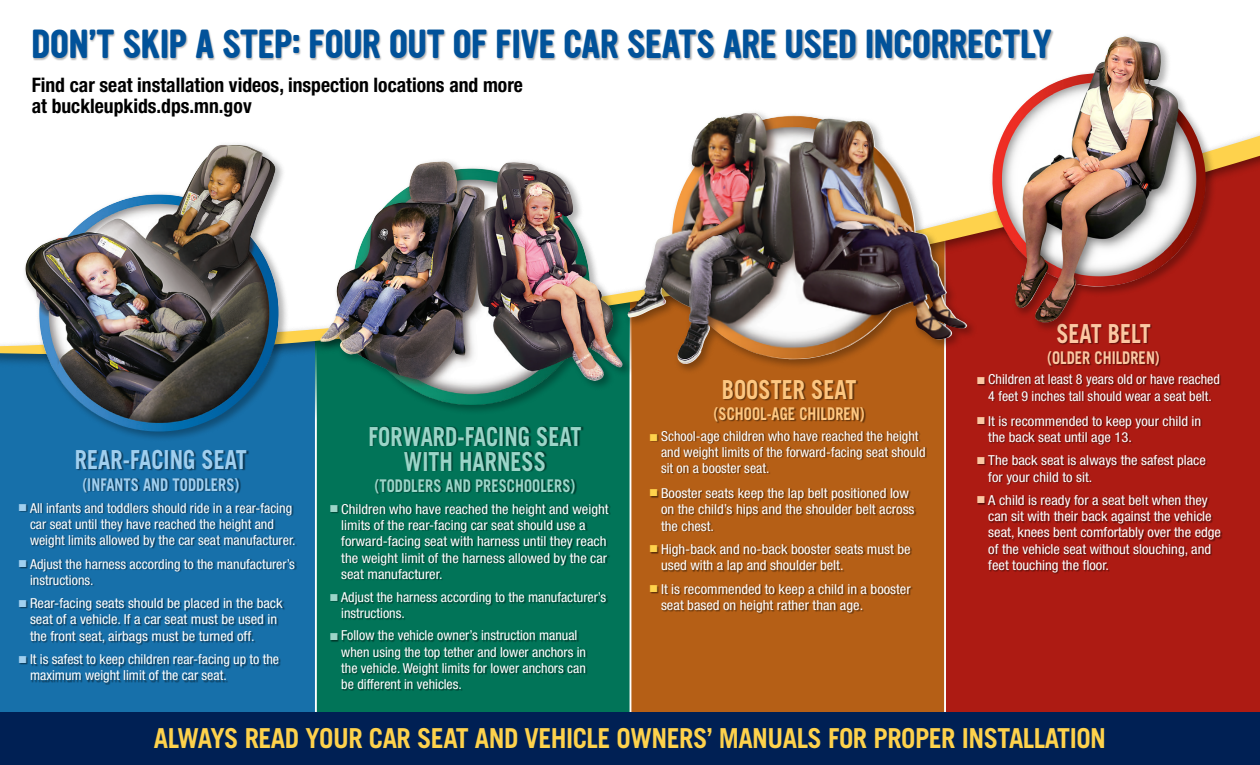
<style>
.page{position:relative;width:1260px;height:765px;background:#fff}
.page>*{position:absolute;margin:0;border:0;box-sizing:border-box;transform-origin:0 0}
.t1{font:700 35px "Ultramagnetic";color:#01529a;scale:.94 1}
.t2{font:700 27.5px "Trade Gothic LT Std";letter-spacing:-.02em;color:#fed24c;scale:.94 1}
.Seat_Title{font:700 26.25px/25px "Trade Gothic LT Std";color:#9bd5c8;text-align:center;scale:.84 1}
.Seat_Title-2{font:700 26.25px "Trade Gothic LT Std";color:#a0cfef;scale:.84 1}
.Seat_Title-3{font:700 26.25px "Trade Gothic LT Std";color:#fdc781;scale:.84 1}
.Seat_Title-4{font:700 26.25px "Trade Gothic LT Std";color:#fcc7a2;scale:.84 1}
.t3{font:700 condensed 20px/21.2px "Helvetica Neue";color:#000}
.Seat_Title_Subhead{font:700 17.5px "Trade Gothic LT Std";color:#9bd5c8;scale:.84 1}
.Seat_Title_Subhead-2{font:700 17.5px "Trade Gothic LT Std";color:#fdc781;scale:.84 1}
.Seat_Title_Subhead-3{font:700 17.5px "Trade Gothic LT Std";color:#a0cfef;scale:.84 1}
.Seat_Title_Subhead-4{font:700 17.5px "Trade Gothic LT Std";color:#fcc7a2;scale:.84 1}
.Body_Text{font:condensed 13.75px/16.2px "Helvetica Neue";color:#fff;scale:1.06 1}
.Body_Text-2{font:condensed 13.75px/16.2px "Helvetica Neue";color:#fff}
.s1{color:#a0cfef}
.s2{color:#9bd5c8}
.s3{color:#fed24c}
.s4{color:#fcc7a2}
</style>
<div class="page">
<div style="left:946px;top:369px;width:314px;height:344px;background:#ad1b13"></div>
<div style="left:0;top:369px;width:315px;height:344px;background:#1770aa"></div>
<div style="left:631px;top:375px;width:313px;height:338px;background:#b55f16"></div>
<div style="left:317px;top:416px;width:313px;height:297px;background:#017458"></div>
<div style="left:33px;top:30px;width:1021px;height:31px;background:#000;opacity:.3"></div>
<svg style="left:0;top:134px;width:1260px;height:220px"></svg>
<div style="left:0;top:713px;width:1260px;height:52px;background:#002054"></div>
<div style="left:623px;top:109px;width:355px;height:266px;background:#000;opacity:.3"></div>
<img style="left:627px;top:113px;width:127px;height:216px">
<div style="left:977px;top:323px;width:245px;height:251px;background:#000;opacity:.5"></div>
<div style="left:650px;top:379px;width:277px;height:235px;background:#000;opacity:.5"></div>
<div style="left:330px;top:426px;width:280px;height:265px;background:#000;opacity:.5"></div>
<div style="left:19px;top:450px;width:277px;height:235px;background:#000;opacity:.5"></div>
<div style="left:317px;top:158px;width:316px;height:258px;background:#000;opacity:.3"></div>
<img style="left:320px;top:162px;width:303px;height:243px">
<div style="left:21px;top:141px;width:269px;height:301px;background:#000;opacity:.3"></div>
<img style="left:24px;top:145px;width:255px;height:287px">
<div style="left:989px;top:33px;width:228px;height:301px;background:#000;opacity:.3"></div>
<img style="left:992px;top:37px;width:217px;height:287px">
<p class="t1" style="left:32px;top:19px;width:1087px">DON’T SKIP A STEP: FOUR OUT OF FIVE CAR SEATS ARE USED INCORRECTLY</p>
<p class="t3" style="left:32px;top:74px;width:493px">Find car seat installation videos, inspection locations and more at buckleupkids.dps.mn.gov</p>
<p class="Seat_Title-2" style="left:75px;top:444px;width:206px">REAR-FACING SEAT</p>
<p class="Seat_Title_Subhead-3" style="left:82px;top:474px;width:189px">(INFANTS AND TODDLERS)</p>
<p class="Body_Text-2" style="left:30px;top:500px;width:267px;text-indent:-11px"><span class="s1">■</span> All infants and toddlers should ride in a rear-facing car seat until they have reached the height and weight limits allowed by the car seat manufacturer.</p>
<p class="Body_Text-2" style="left:30px;top:555px;width:267px;text-indent:-11px"><span class="s1">■</span> Adjust the harness according to the manufacturer’s instructions.</p>
<p class="Body_Text" style="left:30px;top:595px;width:240px;text-indent:-11px"><span class="s1">■</span> Rear-facing seats should be placed in the back seat of a vehicle. If a car seat must be used in the front seat, airbags must be turned off.</p>
<p class="Body_Text-2" style="left:30px;top:651px;width:251px;text-indent:-11px"><span class="s1">■</span> It is safest to keep children rear-facing up to the maximum weight limit of the car seat.</p>
<p class="Seat_Title" style="left:368px;top:423px;width:255px">FORWARD-FACING SEAT<br>WITH HARNESS</p>
<p class="Seat_Title_Subhead" style="left:375px;top:475px;width:241px">(TODDLERS AND PRESCHOOLERS)</p>
<p class="Body_Text" style="left:341px;top:501px;width:254px;text-indent:-11px"><span class="s2">■</span> Children who have reached the height and weight limits of the rear-facing car seat should use a forward-facing seat with harness until they reach the weight limit of the harness allowed by the car seat manufacturer.</p>
<p class="Body_Text-2" style="left:341px;top:589px;width:267px;text-indent:-11px"><span class="s2">■</span> Adjust the harness according to the manufacturer’s instructions.</p>
<p class="Body_Text-2" style="left:341px;top:627px;width:246px;text-indent:-11px"><span class="s2">■</span> Follow the vehicle owner’s instruction manual when using the top tether and lower anchors in the vehicle. Weight limits for lower anchors can be different in vehicles.</p>
<p class="Seat_Title-3" style="left:722px;top:373px;width:162px">BOOSTER SEAT</p>
<p class="Seat_Title_Subhead-2" style="left:714px;top:403px;width:181px">(SCHOOL-AGE CHILDREN)</p>
<p class="Body_Text-2" style="left:661px;top:427px;width:266px;text-indent:-11px"><span class="s3">■</span> School-age children who have reached the height and weight limits of the forward-facing seat should sit on a booster seat.</p>
<p class="Body_Text" style="left:661px;top:485px;width:241px;text-indent:-11px"><span class="s3">■</span> Booster seats keep the lap belt positioned low on the child’s hips and the shoulder belt across the chest.</p>
<p class="Body_Text" style="left:661px;top:541px;width:237px;text-indent:-11px"><span class="s3">■</span> High-back and no-back booster seats must be used with a lap and shoulder belt.</p>
<p class="Body_Text" style="left:661px;top:581px;width:237px;text-indent:-11px"><span class="s3">■</span> It is recommended to keep a child in a booster seat based on height rather than age.</p>
<p class="Seat_Title-4" style="left:1056px;top:317px;width:114px">SEAT BELT</p>
<p class="Seat_Title_Subhead-4" style="left:1047px;top:347px;width:136px">(OLDER CHILDREN)</p>
<p class="Body_Text-2" style="left:977px;top:371px;width:244px;text-align:center"><span class="s4">■</span> Children at least 8 years old or have reached<br>4 feet 9 inches tall should wear a seat belt.</p>
<p class="Body_Text" style="left:988px;top:413px;width:203px;text-indent:-11px"><span class="s4">■</span> It is recommended to keep your child in the back seat until age 13.</p>
<p class="Body_Text" style="left:988px;top:452px;width:207px;text-indent:-11px"><span class="s4">■</span> The back seat is always the safest place for your child to sit.</p>
<p class="Body_Text" style="left:988px;top:492px;width:221px;text-indent:-11px"><span class="s4">■</span> A child is ready for a seat belt when they can sit with their back against the vehicle seat, knees bent comfortably over the edge of the vehicle seat without slouching, and feet touching the floor.</p>
<p class="t2" style="left:154px;top:722px;width:1014px">ALWAYS READ YOUR CAR SEAT AND VEHICLE OWNERS’ MANUALS FOR PROPER INSTALLATION</p>
</div>
